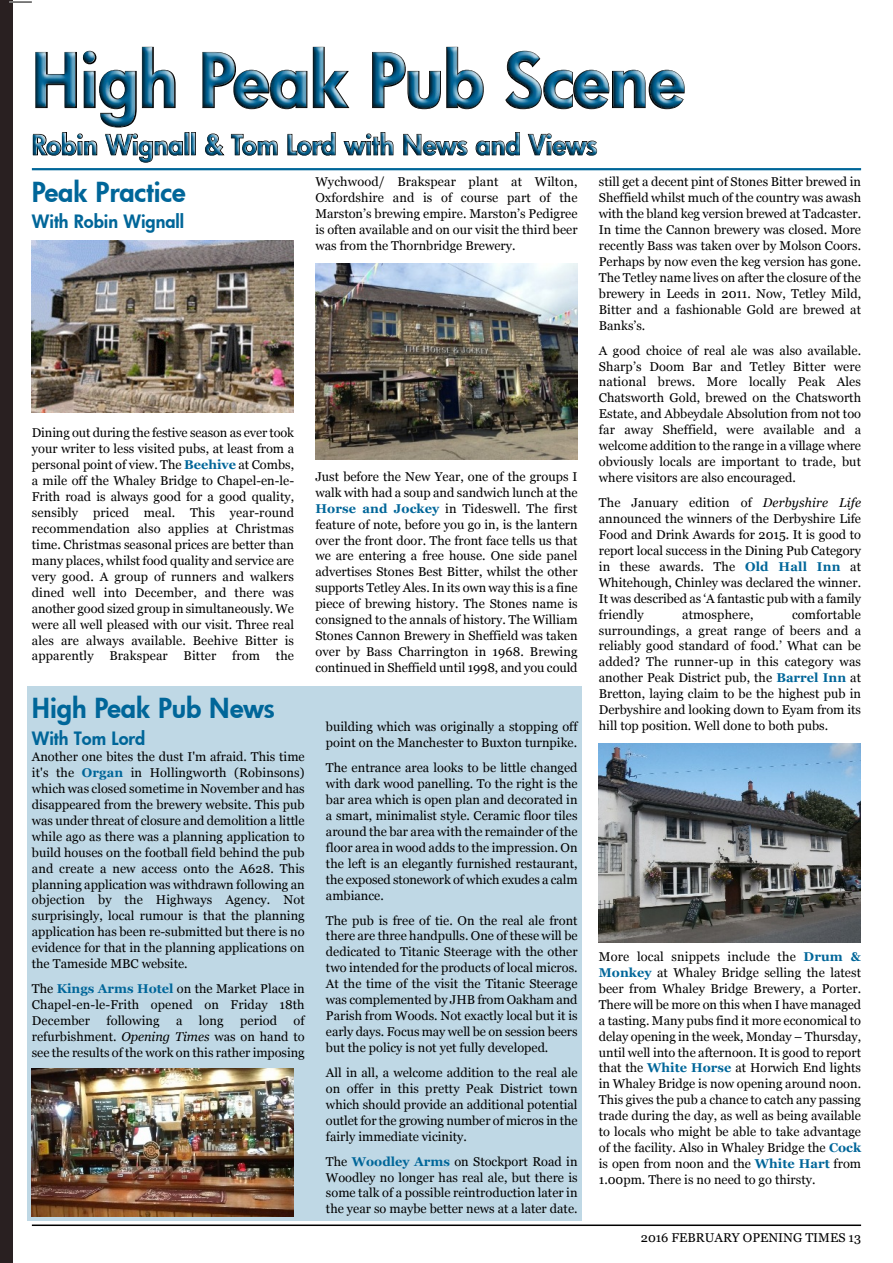
<style>
.page{position:relative;width:893px;height:1263px;background:#fff}
.page>*{position:absolute;margin:0;border:0;box-sizing:border-box;transform-origin:0 0}
.t1{font:800 27px "Futura";color:#069}
.t2{font:800 18px "Futura";color:#069}
.t3{font:12.75px/15.9px "Georgia";color:#000;text-align:justify}
.s1{font-weight:700;color:#069}
.s2{font-style:italic}
</style>
<div class="page">
<hr style="left:32px;top:1224px;width:829px;height:2px;background:#000">
<img style="left:32px;top:240px;width:262px;height:173px">
<img style="left:315px;top:263px;width:262px;height:196px">
<img style="left:599px;top:743px;width:262px;height:199px">
<div style="left:28px;top:686px;width:554px;height:534px;background:#bfd8e5"></div>
<img style="left:32px;top:1069px;width:262px;height:147px">
<img style="left:32px;top:46px;width:829px;height:125px">
<div style="left:0;top:0;width:13px;height:1263px;background:#292021"></div>
<hr style="left:9px;top:1px;width:23px;height:2px;background:#fefefe">
<svg style="left:9px;top:2px;width:23px;height:1px"></svg>
<h1 class="t1" style="left:32px;top:181px;width:155px">Peak Practice</h1>
<h2 class="t2" style="left:32px;top:214px;width:154px">With Robin Wignall</h2>
<p class="t3" style="left:315px;top:175px;width:264px">Wychwood/ Brakspear plant at Wilton, Oxfordshire and is of course part of the Marston’s brewing empire. Marston’s Pedigree is often available and on our visit the third beer was from the Thornbridge Brewery.</p>
<p class="t3" style="left:32px;top:426px;width:264px">Dining out during the festive season as ever took your writer to less visited pubs, at least from a personal point of view. The <span class="s1">Beehive</span> at Combs, a mile off the Whaley Bridge to Chapel-en-le-Frith road is always good for a good quality, sensibly priced meal. This year-round recommendation also applies at Christmas time. Christmas seasonal prices are better than many places, whilst food quality and service are very good. A group of runners and walkers dined well into December, and there was another good sized group in simultaneously. We were all well pleased with our visit. Three real ales are always available. Beehive Bitter is apparently Brakspear Bitter from the</p>
<h1 class="t1" style="left:32px;top:698px;width:245px">High Peak Pub News</h1>
<h2 class="t2" style="left:32px;top:731px;width:115px">With Tom Lord</h2>
<p class="t3" style="left:32px;top:750px;width:274px">Another one bites the dust I'm afraid. This time it's the <span class="s1">Organ</span> in Hollingworth (Robinsons) which was closed sometime in November and has disappeared from the brewery website. This pub was under threat of closure and demolition a little while ago as there was a planning application to build houses on the football field behind the pub and create a new access onto the A628. This planning application was withdrawn following an objection by the Highways Agency. Not surprisingly, local rumour is that the planning application has been re-submitted but there is no evidence for that in the planning applications on the Tameside MBC website.</p>
<p class="t3" style="left:32px;top:982px;width:274px">The <span class="s1">Kings Arms Hotel</span> on the Market Place in Chapel-en-le-Frith opened on Friday 18th December</p>
<p class="t3" style="left:32px;top:1014px;width:274px;text-indent:262px">of refurbishment. <span class="s2">Opening Times</span> was on hand to see the results of the work on this rather imposing</p>
<p class="t3" style="left:106px;top:1014px;width:55px">following</p>
<p class="t3" style="left:176px;top:1014px;width:8px">a</p>
<p class="t3" style="left:199px;top:1014px;width:26px">long</p>
<p class="t3" style="left:240px;top:1014px;width:39px">period</p>
<p class="t3" style="left:315px;top:469px;width:264px">Just before the New Year, one of the groups I walk with had a soup and sandwich lunch at the <span class="s1">Horse and Jockey</span> in Tideswell. The first feature of note, before you go in, is the lantern over the front door. The front face tells us that we are entering a free house. One side panel advertises Stones Best Bitter, whilst the other supports Tetley Ales. In its own way this is a fine piece of brewing history. The Stones name is consigned to the annals of history. The William Stones Cannon Brewery in Sheffield was taken over by Bass Charrington in 1968. Brewing continued in Sheffield until 1998, and you could</p>
<p class="t3" style="left:326px;top:720px;width:253px">building which was originally a stopping off point on the Manchester to Buxton turnpike.</p>
<p class="t3" style="left:326px;top:761px;width:253px">The entrance area looks to be little changed with dark wood panelling. To the right is the bar area which is open plan and decorated in a smart, minimalist style. Ceramic floor tiles around the bar area with the remainder of the floor area in wood adds to the impression. On the left is an elegantly furnished restaurant, the exposed stonework of which exudes a calm ambiance.</p>
<p class="t3" style="left:326px;top:913px;width:253px">The pub is free of tie. On the real ale front there are three handpulls. One of these will be dedicated to Titanic Steerage with the other two intended for the products of local micros.<br>At the time of the visit the Titanic Steerage was complemented by JHB from Oakham and Parish from Woods. Not exactly local but it is early days. Focus may well be on session beers but the policy is not yet fully developed.</p>
<p class="t3" style="left:326px;top:1065px;width:253px">All in all, a welcome addition to the real ale on offer in this pretty Peak District town which should provide an additional potential outlet for the growing number of micros in the fairly immediate vicinity.</p>
<p class="t3" style="left:326px;top:1154px;width:253px">The <span class="s1">Woodley Arms</span> on Stockport Road in Woodley no longer has real ale, but there is some talk of a possible reintroduction later in the year so maybe better news at a later date.</p>
<p class="t3" style="left:599px;top:175px;width:264px">still get a decent pint of Stones Bitter brewed in Sheffield whilst much of the country was awash with the bland keg version brewed at Tadcaster.<br>In time the Cannon brewery was closed. More recently Bass was taken over by Molson Coors.<br>Perhaps by now even the keg version has gone.<br>The Tetley name lives on after the closure of the brewery in Leeds in 2011. Now, Tetley Mild, Bitter and a fashionable Gold are brewed at Banks’s.</p>
<p class="t3" style="left:599px;top:343px;width:264px">A good choice of real ale was also available.<br>Sharp’s Doom Bar and Tetley Bitter were national brews. More locally Peak Ales Chatsworth Gold, brewed on the Chatsworth Estate, and Abbeydale Absolution from not too far away Sheffield, were available and a welcome addition to the range in a village where obviously locals are important to trade, but where visitors are also encouraged.</p>
<p class="t3" style="left:599px;top:496px;width:264px">The January edition of <span class="s2">Derbyshire Life </span>announced the winners of the Derbyshire Life Food and Drink Awards for 2015. It is good to report local success in the Dining Pub Category in these awards. The <span class="s1">Old Hall Inn</span> at Whitehough, Chinley was declared the winner.<br>It was described as ‘A fantastic pub with a family friendly</p>
<p class="t3" style="left:599px;top:607px;width:264px;text-indent:193px">comfortable surroundings, a great range of beers and a reliably good standard of food.’ What can be added? The runner-up in this category was another Peak District pub, the <span class="s1">Barrel Inn</span> at Bretton, laying claim to be the highest pub in Derbyshire and looking down to Eyam from its hill top position. Well done to both pubs.</p>
<p class="t3" style="left:682px;top:607px;width:73px">atmosphere,</p>
<p class="t3" style="left:599px;top:949px;width:264px">More local snippets include the <span class="s1">Drum &amp; Monkey</span> at Whaley Bridge selling the latest beer from Whaley Bridge Brewery, a Porter.<br>There will be more on this when I have managed a tasting. Many pubs find it more economical to delay opening in the week, Monday – Thursday, until well into the afternoon. It is good to report that the <span class="s1">White Horse</span> at Horwich End lights in Whaley Bridge is now opening around noon.<br>This gives the pub a chance to catch any passing trade during the day, as well as being available to locals who might be able to take advantage of the facility. Also in Whaley Bridge the <span class="s1">Cock </span>is open from noon and the <span class="s1">White Hart</span> from 1.00pm. There is no need to go thirsty.</p>
<p class="t3" style="left:641px;top:1231px;width:222px">2016 FEBRUARY OPENING TIMES 13</p>
</div>
